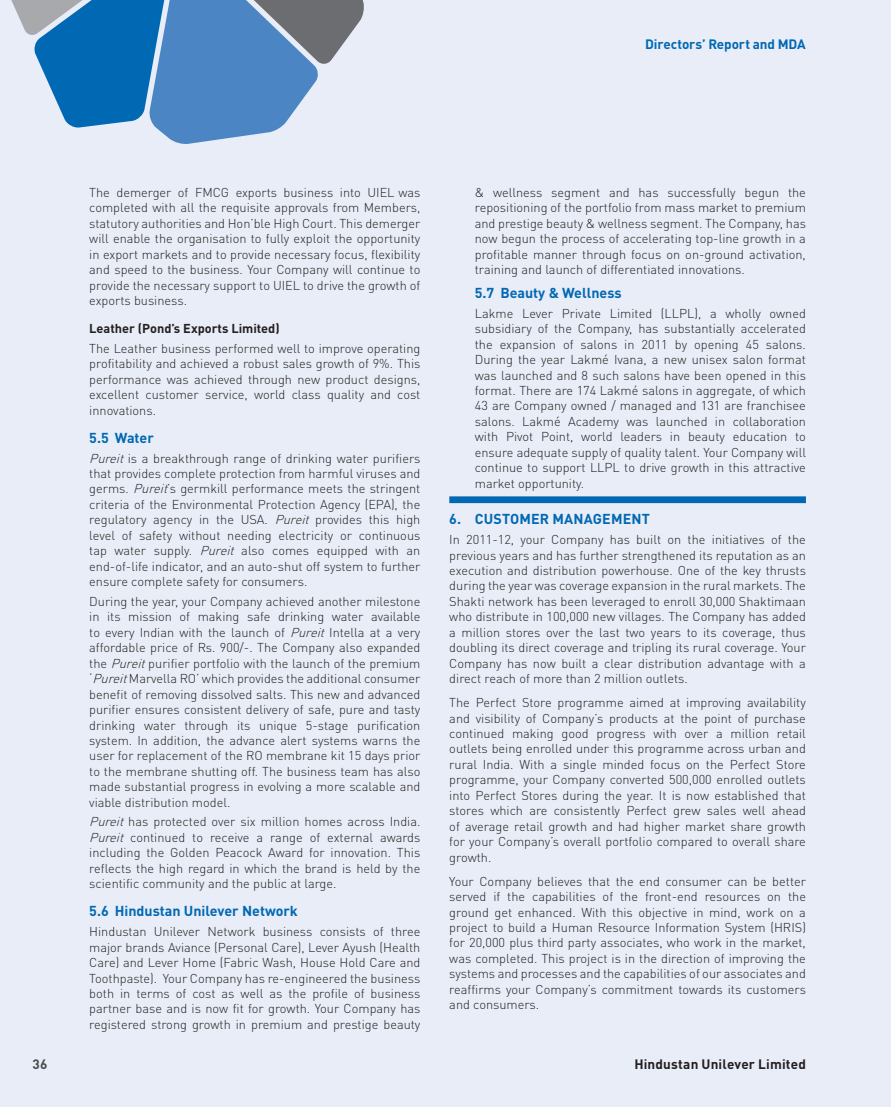
<style>
.page{position:relative;width:891px;height:1107px;background:#e8edf7}
.page>*{position:absolute;margin:0;border:0;box-sizing:border-box;transform-origin:0 0}
.t1{font:700 14.25px "DIN Pro";color:#0168b3}
.t2{font:700 13.5px "DIN Pro";letter-spacing:.01em;color:#231f20}
.t3{font:700 13.5px "DIN Pro";letter-spacing:-.01em;color:#0168b3}
.t4{font:700 13.5px "DIN Pro";color:#4b4c4d}
.t5{font:300 12.75px/15.5px "DIN Pro";color:#231f20;text-align:justify}
.t6{font:700 12.75px "DIN Pro";color:#231f20}
.s1{font-style:italic}
</style>
<div class="page">
<div style="left:449px;top:496px;width:357px;height:7px;background:#0168b3"></div>
<svg style="left:11px;top:0;width:353px;height:144px"></svg>
<p class="t3" style="left:645px;top:32px;width:162px">Directors’ Report and MDA</p>
<p class="t5" style="left:89px;top:183px;width:333px">The demerger of FMCG exports business into UIEL was completed with all the requisite approvals from Members, statutory authorities and Hon’ble High Court. This demerger will enable the organisation to fully exploit the opportunity in export markets and to provide necessary focus, flexibility and speed to the business. Your Company will continue to provide the necessary support to UIEL to drive the growth of exports business.</p>
<p class="t6" style="left:89px;top:318px;width:192px">Leather (Pond’s Exports Limited)</p>
<p class="t5" style="left:89px;top:339px;width:333px">The Leather business performed well to improve operating profitability and achieved a robust sales growth of 9%. This performance was achieved through new product designs, excellent customer service, world class quality and cost innovations.</p>
<p class="t1" style="left:89px;top:426px;width:66px">5.5 Water</p>
<p class="t5" style="left:89px;top:449px;width:333px"><span class="s1">Pureit</span>is a breakthrough range of drinking water purifiers that provides complete protection from harmful viruses and germs. <span class="s1">Pureit</span>’s germkill performance meets the stringent criteria of the Environmental Protection Agency (EPA), the regulatory agency in the USA. <span class="s1">Pureit</span> provides this high level of safety without needing electricity or continuous tap water supply. <span class="s1">Pureit</span> also comes equipped with an end-of-life indicator, and an auto-shut off system to further ensure complete safety for consumers.</p>
<p class="t5" style="left:89px;top:592px;width:333px">During the year, your Company achieved another milestone in its mission of making safe drinking water available to every Indian with the launch of <span class="s1">Pureit</span>Intella at a very affordable price of Rs. 900/-. The Company also expanded the <span class="s1">Pureit</span>purifier portfolio with the launch of the premium ‘<span class="s1">Pureit</span>Marvella RO’ which provides the additional consumer benefit of removing dissolved salts. This new and advanced purifier ensures consistent delivery of safe, pure and tasty drinking water through its unique 5-stage purification system. In addition, the advance alert systems warns the user for replacement of the RO membrane kit 15 days prior to the membrane shutting off. The business team has also made substantial progress in evolving a more scalable and viable distribution model.</p>
<p class="t5" style="left:89px;top:813px;width:333px"><span class="s1">Pureit</span>has protected over six million homes across India.<br><span class="s1">Pureit</span> continued to receive a range of external awards including the Golden Peacock Award for innovation. This reflects the high regard in which the brand is held by the scientific community and the public at large.</p>
<p class="t1" style="left:89px;top:899px;width:210px">5.6 Hindustan Unilever Network</p>
<p class="t5" style="left:89px;top:923px;width:333px">Hindustan Unilever Network business consists of three major brands Aviance (Personal Care), Lever Ayush (Health Care) and Lever Home (Fabric Wash, House Hold Care and Toothpaste). Your Company has re-engineered the business both in terms of cost as well as the profile of business partner base and is now fit for growth. Your Company has registered strong growth in premium and prestige beauty</p>
<p class="t5" style="left:475px;top:183px;width:333px">&amp; wellness segment and has successfully begun the repositioning of the portfolio from mass market to premium and prestige beauty &amp; wellness segment. The Company, has now begun the process of accelerating top-line growth in a profitable manner through focus on on-ground activation, training and launch of differentiated innovations.</p>
<p class="t1" style="left:475px;top:281px;width:148px">5.7 Beauty &amp; Wellness</p>
<p class="t5" style="left:475px;top:304px;width:333px">Lakme Lever Private Limited (LLPL), a wholly owned subsidiary of the Company, has substantially accelerated the expansion of salons in 2011 by opening 45 salons.<br>During the year Lakmé Ivana, a new unisex salon format was launched and 8 such salons have been opened in this format. There are 174 Lakmé salons in aggregate, of which 43 are Company owned / managed and 131 are franchisee salons. Lakmé Academy was launched in collaboration with Pivot Point, world leaders in beauty education to ensure adequate supply of quality talent. Your Company will continue to support LLPL to drive growth in this attractive market opportunity.</p>
<p class="t1" style="left:449px;top:507px;width:202px">6. CUSTOMER MANAGEMENT</p>
<p class="t5" style="left:449px;top:531px;width:358px">In 2011-12, your Company has built on the initiatives of the previous years and has further strengthened its reputation as an execution and distribution powerhouse. One of the key thrusts during the year was coverage expansion in the rural markets. The Shakti network has been leveraged to enroll 30,000 Shaktimaan who distribute in 100,000 new villages. The Company has added a million stores over the last two years to its coverage, thus doubling its direct coverage and tripling its rural coverage. Your Company has now built a clear distribution advantage with a direct reach of more than 2 million outlets.</p>
<p class="t5" style="left:449px;top:694px;width:358px">The Perfect Store programme aimed at improving availability and visibility of Company’s products at the point of purchase continued making good progress with over a million retail outlets being enrolled under this programme across urban and rural India. With a single minded focus on the Perfect Store programme, your Company converted 500,000 enrolled outlets into Perfect Stores during the year. It is now established that stores which are consistently Perfect grew sales well ahead of average retail growth and had higher market share growth for your Company’s overall portfolio compared to overall share growth.</p>
<p class="t5" style="left:449px;top:872px;width:358px">Your Company believes that the end consumer can be better served if the capabilities of the front-end resources on the ground get enhanced. With this objective in mind, work on a project to build a Human Resource Information System (HRIS) for 20,000 plus third party associates, who work in the market, was completed. This project is in the direction of improving the systems and processes and the capabilities of our associates and reaffirms your Company’s commitment towards its customers and consumers.</p>
<p class="t4" style="left:33px;top:1053px;width:16px">36</p>
<p class="t2" style="left:634px;top:1053px;width:173px">Hindustan Unilever Limited</p>
</div>
